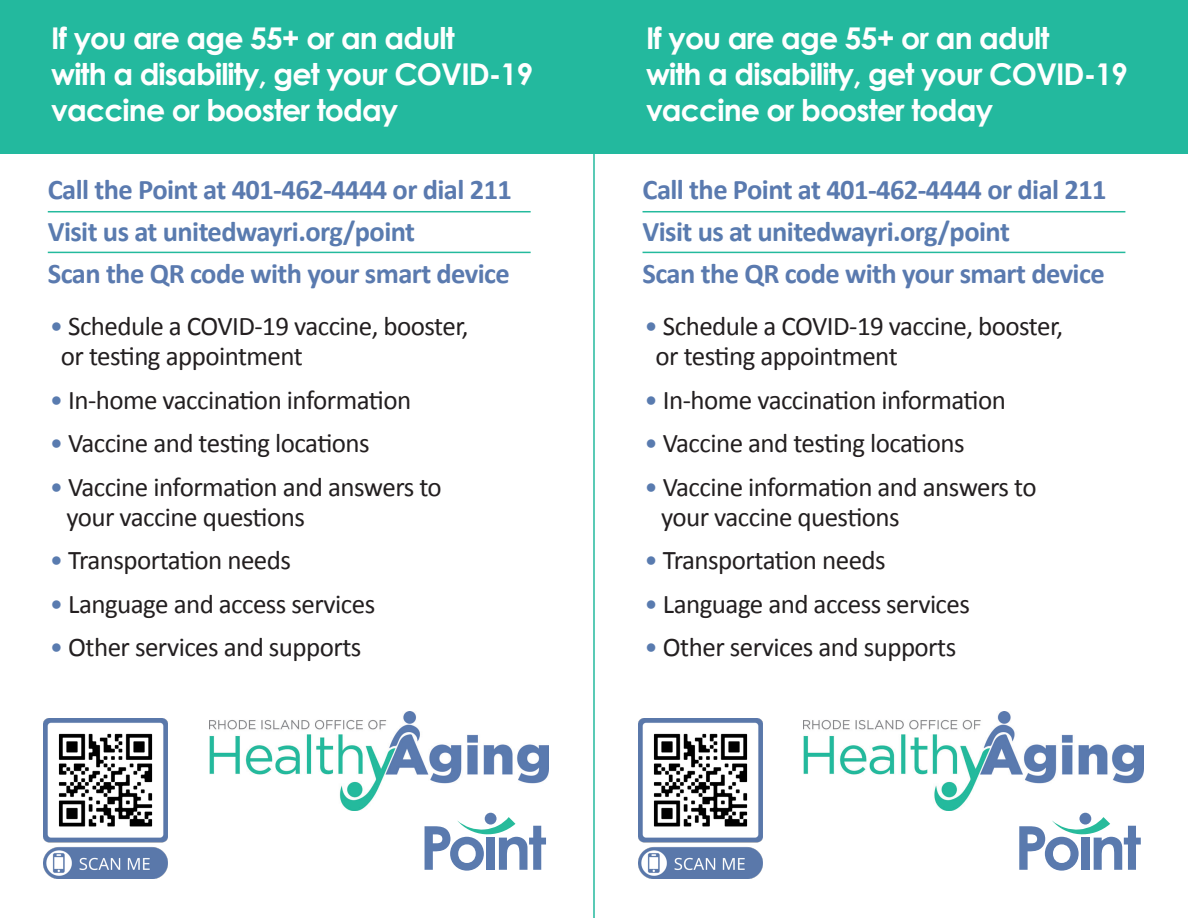
<style>
.page{position:relative;width:1188px;height:918px;background:#fff}
.page>*{position:absolute;margin:0;border:0;box-sizing:border-box;transform-origin:0 0}
.t1{font:700 30px/36px "Century Gothic";letter-spacing:-.03em;color:#fff}
.t2{font:700 28.5px "Calibri";letter-spacing:-.02em;color:#5a7aaf}
.t3{font:700 28.5px "Calibri";letter-spacing:-.02em;color:#597baf}
.t4{font:27px/30px "Calibri";letter-spacing:-.02em;color:#231f20}
.s1{color:#597baf}
</style>
<div class="page">
<hr style="left:593px;top:0;width:2px;height:918px;background:#23b99e">
<div style="left:0;top:0;width:594px;height:153px;background:#23b99e"></div>
<img style="left:209px;top:712px;width:340px;height:99px">
<img style="left:44px;top:719px;width:123px;height:160px">
<hr style="left:48px;top:211px;width:483px;height:1px;background:#24ba9d">
<hr style="left:48px;top:252px;width:483px;height:1px;background:#24ba9d">
<svg style="left:425px;top:817px;width:121px;height:54px"></svg>
<div style="left:485px;top:813px;width:12px;height:12px;background:#5a7aae;border-radius:50%"></div>
<div style="left:595px;top:0;width:593px;height:153px;background:#23b99e"></div>
<img style="left:804px;top:712px;width:339px;height:99px">
<img style="left:639px;top:719px;width:123px;height:160px">
<hr style="left:643px;top:211px;width:482px;height:1px;background:#24ba9d">
<hr style="left:643px;top:252px;width:482px;height:1px;background:#24ba9d">
<svg style="left:1019px;top:817px;width:122px;height:54px"></svg>
<div style="left:1079px;top:813px;width:12px;height:12px;background:#5a7aae;border-radius:50%"></div>
<p class="t1" style="left:51px;top:19px;width:484px">If you are age 55+ or an adult<br>with a disability, get your COVID-19 vaccine or booster today</p>
<p class="t2" style="left:48px;top:172px;width:466px">Call the Point at 401-462-4444 or dial 211</p>
<p class="t3" style="left:48px;top:213px;width:369px">Visit us at unitedwayri.org/point</p>
<p class="t2" style="left:48px;top:255px;width:464px">Scan the QR code with your smart device</p>
<p class="t4" style="left:61px;top:311px;width:409px;text-indent:-11px"><span class="s1">•</span> Schedule a COVID-19 vaccine, booster, or testing appointment</p>
<p class="t4" style="left:50px;top:385px;width:363px"><span class="s1">•</span> In-home vaccination information</p>
<p class="t4" style="left:50px;top:428px;width:322px"><span class="s1">•</span> Vaccine and testing locations</p>
<p class="t4" style="left:66px;top:472px;width:377px;text-indent:-17px"><span class="s1">•</span> Vaccine information and answers to your vaccine questions</p>
<p class="t4" style="left:50px;top:545px;width:243px"><span class="s1">•</span> Transportation needs</p>
<p class="t4" style="left:50px;top:589px;width:327px"><span class="s1">•</span> Language and access services</p>
<p class="t4" style="left:50px;top:632px;width:313px"><span class="s1">•</span> Other services and supports</p>
<p class="t1" style="left:646px;top:19px;width:484px">If you are age 55+ or an adult<br>with a disability, get your COVID-19 vaccine or booster today</p>
<p class="t2" style="left:643px;top:172px;width:466px">Call the Point at 401-462-4444 or dial 211</p>
<p class="t3" style="left:643px;top:213px;width:369px">Visit us at unitedwayri.org/point</p>
<p class="t2" style="left:643px;top:255px;width:464px">Scan the QR code with your smart device</p>
<p class="t4" style="left:656px;top:311px;width:409px;text-indent:-11px"><span class="s1">•</span> Schedule a COVID-19 vaccine, booster, or testing appointment</p>
<p class="t4" style="left:645px;top:385px;width:363px"><span class="s1">•</span> In-home vaccination information</p>
<p class="t4" style="left:645px;top:428px;width:322px"><span class="s1">•</span> Vaccine and testing locations</p>
<p class="t4" style="left:661px;top:472px;width:377px;text-indent:-17px"><span class="s1">•</span> Vaccine information and answers to your vaccine questions</p>
<p class="t4" style="left:645px;top:545px;width:243px"><span class="s1">•</span> Transportation needs</p>
<p class="t4" style="left:645px;top:589px;width:327px"><span class="s1">•</span> Language and access services</p>
<p class="t4" style="left:645px;top:632px;width:313px"><span class="s1">•</span> Other services and supports</p>
</div>
